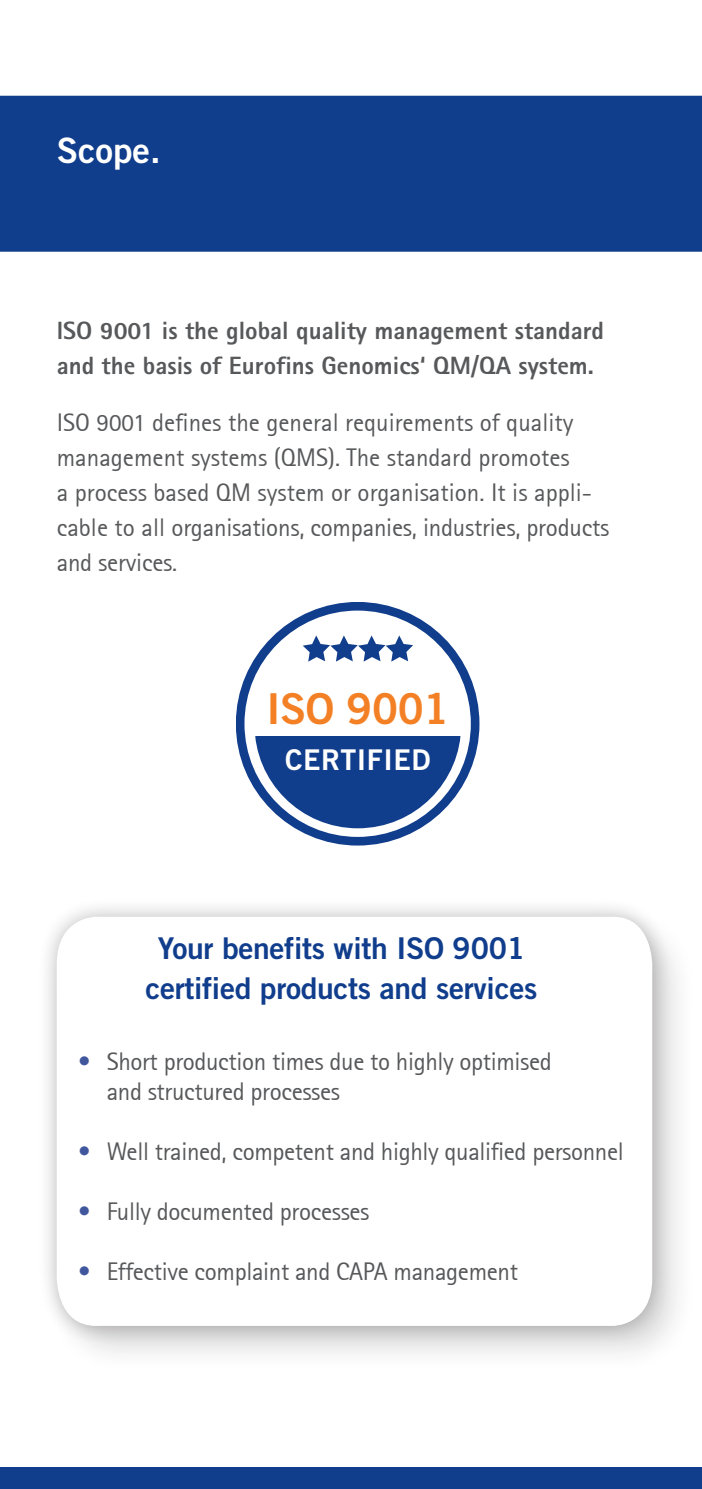
<style>
.page{position:relative;width:702px;height:1489px;background:#fff}
.page>*{position:absolute;margin:0;border:0;box-sizing:border-box;transform-origin:0 0}
.t1{font:42.5px "Trade Gothic Bold Two";letter-spacing:-.01em;color:#f48026}
.t2{font:35px "Trade Gothic Bold Two";color:#fff}
.t3{font:30px "Trade Gothic Bold Two";letter-spacing:-.01em;color:#103d8c}
.t4{font:28.5px "Trade Gothic Bold Two";letter-spacing:.02em;color:#fff}
.t5{font:25px/35px "Rotis Sans Serif";letter-spacing:-.01em;color:#57585a}
.t6{font:800 25px/35px "Rotis Sans Serif";color:#57585a}
.s1{color:#40579d}
</style>
<div class="page">
<div style="left:0;top:1467px;width:702px;height:21px;background:#103d8c"></div>
<svg style="left:236px;top:602px;width:243px;height:243px"></svg>
<svg style="left:254px;top:736px;width:207px;height:92px"></svg>
<svg style="left:303px;top:635px;width:110px;height:26px"></svg>
<div style="left:45px;top:907px;width:652px;height:465px;background:#fafafa"></div>
<div style="left:38px;top:897px;width:633px;height:447px;background:#231f20;opacity:.3"></div>
<svg style="left:57px;top:916px;width:595px;height:409px"></svg>
<div style="left:0;top:96px;width:702px;height:156px;background:#103d8c"></div>
<p class="t2" style="left:57px;top:129px;width:106px">Scope.</p>
<p class="t6" style="left:57px;top:312px;width:549px">ISO 9001 is the global quality management standard and the basis of Eurofins Genomics‘ QM/QA system.</p>
<p class="t5" style="left:57px;top:405px;width:518px">ISO 9001 defines the general requirements of quality management systems (QMS). The standard promotes</p>
<p class="t5" style="left:57px;top:475px;width:554px">a process based QM system or organisation. It is appli&shy;cable to all organisations, companies, industries, products and services.</p>
<p class="t1" style="left:266px;top:682px;width:184px">ISO 9001</p>
<p class="t4" style="left:285px;top:741px;width:147px">CERTIFIED</p>
<p class="t3" style="left:158px;top:929px;width:369px">Your benefits with ISO 9001</p>
<p class="t3" style="left:145px;top:969px;width:393px">certified products and services</p>
<p class="t5" style="left:107px;top:1046px;width:446px;line-height:30px;text-indent:-28px"><span class="s1">•</span> Short production times due to highly optimised and structured processes</p>
<p class="t5" style="left:78px;top:1134px;width:547px"><span class="s1">•</span> Well trained, competent and highly qualified personnel</p>
<p class="t5" style="left:78px;top:1194px;width:293px"><span class="s1">•</span> Fully documented processes</p>
<p class="t5" style="left:78px;top:1254px;width:441px"><span class="s1">•</span> Effective complaint and CAPA management</p>
</div>
